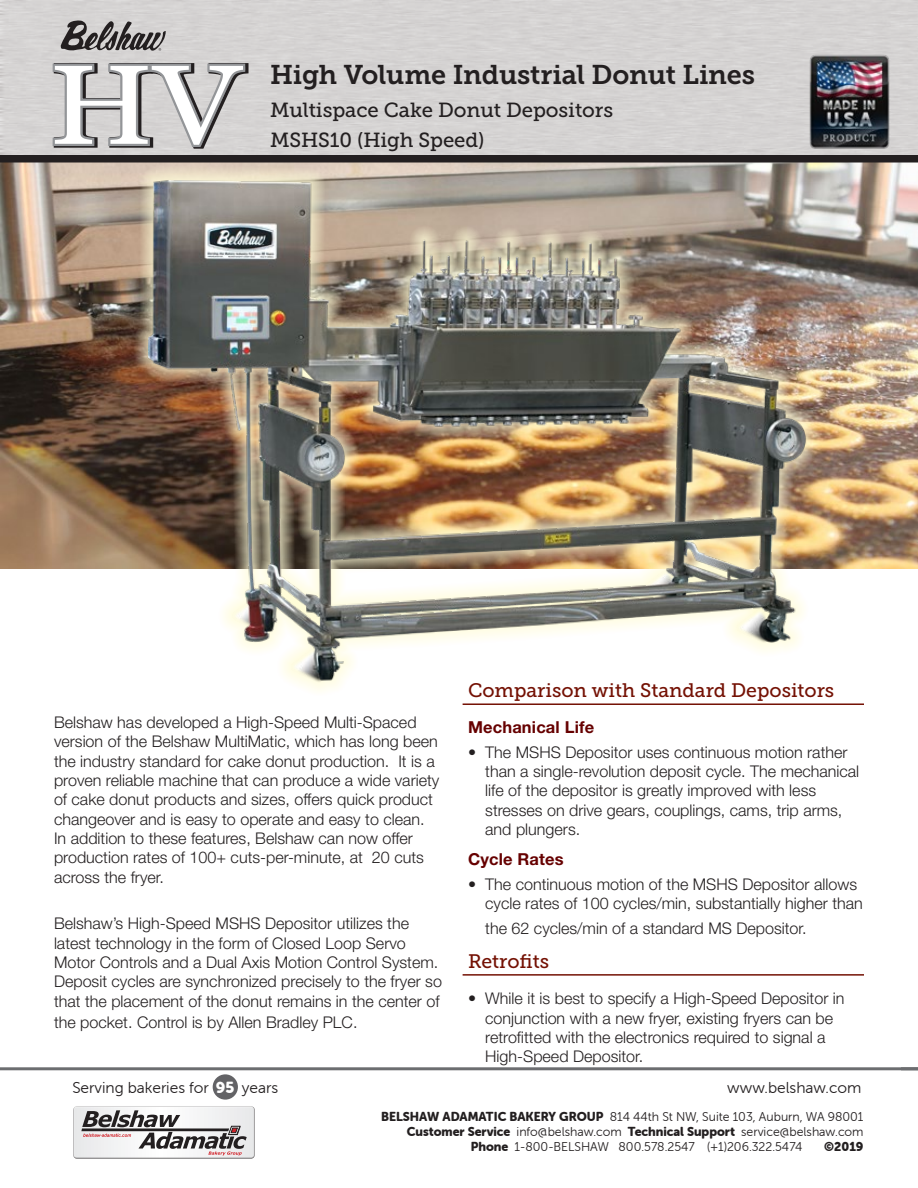
<style>
.page{position:relative;width:918px;height:1188px;background:#fff}
.page>*{position:absolute;margin:0;border:0;box-sizing:border-box;transform-origin:0 0}
.t1{font:112.5px "Georgia";color:#fff;scale:1.15 1}
.Text_-_Front{font:27px "Museo Slab 700";letter-spacing:-.005em;color:#231f20}
.Text_-_Front-2{font:20.4px/29.8px "Museo Slab 500";letter-spacing:-.005em;color:#231f20}
.Header_-_Fancy{font:19.5px "Museo Slab 500";color:#741104}
.Header_1{font:700 16.5px "Helvetica Neue LT Pro";letter-spacing:.01em;color:#600}
.Text_-_Front-3{font:300 16.2px/19.4px "Helvetica Neue LT Pro";color:#231f20}
.t2{font:15.75px "Museo Sans Rounded 300";color:#231f20}
.t3{font:12.75px "Museo Sans Rounded 300";color:#231f20}
.t4{font:12.75px "Museo Sans Rounded 900";color:#231f20}
.s1{font-family:"Museo Sans Rounded 900";color:#fff}
.s2{font-family:"Museo Sans Rounded 900"}
</style>
<div class="page">
<img style="left:0;top:163px;width:918px;height:405px">
<img style="left:96px;top:137px;width:748px;height:554px">
<svg style="left:50px;top:60px;width:202px;height:92px;background:#aeadad"></svg>
<svg style="left:61px;top:20px;width:105px;height:31px;background:#8a8787"></svg>
<svg style="left:73px;top:1106px;width:182px;height:53px"></svg>
<div style="left:213px;top:1074px;width:25px;height:26px;background:#636366;border-radius:50%"></div>
<hr style="left:0;top:1067px;width:918px;height:3px;background:#6c6d70">
<hr style="left:463px;top:703px;width:401px;height:2px;background:#741104">
<hr style="left:463px;top:974px;width:401px;height:2px;background:#741104">
<div style="left:0;top:155px;width:918px;height:8px;background:#231f20"></div>
<img style="left:807px;top:51px;width:86px;height:101px">
<h1 class="t1" style="left:49px;top:37px;width:168px">HV</h1>
<p class="Text_-_Front" style="left:270px;top:59px;width:487px">High Volume Industrial Donut Lines</p>
<p class="Text_-_Front-2" style="left:270px;top:95px;width:345px">Multispace Cake Donut Depositors<br>MSHS10 (High Speed)</p>
<p class="Text_-_Front-3" style="left:54px;top:712px;width:387px">Belshaw has developed a High-Speed Multi-Spaced version of the Belshaw MultiMatic, which has long been the industry standard for cake donut production. It is a proven reliable machine that can produce a wide variety of cake donut products and sizes, offers quick product changeover and is easy to operate and easy to clean.<br>In addition to these features, Belshaw can now offer production rates of 100+ cuts-per-minute, at 20 cuts across the fryer.</p>
<p class="Text_-_Front-3" style="left:54px;top:913px;width:390px">Belshaw’s High-Speed MSHS Depositor utilizes the latest technology in the form of Closed Loop Servo Motor Controls and a Dual Axis Motion Control System.<br>Deposit cycles are synchronized precisely to the fryer so that the placement of the donut remains in the center of</p>
<p class="Text_-_Front-3" style="left:54px;top:1012px;width:305px">the pocket. Control is by Allen Bradley PLC.</p>
<p class="Header_-_Fancy" style="left:468px;top:679px;width:368px">Comparison with Standard Depositors</p>
<p class="Header_1" style="left:468px;top:717px;width:128px">Mechanical Life</p>
<p class="Text_-_Front-3" style="left:485px;top:742px;width:375px;text-indent:-17px">• The MSHS Depositor uses continuous motion rather than a single-revolution deposit cycle. The mechanical life of the depositor is greatly improved with less stresses on drive gears, couplings, cams, trip arms, and plungers.</p>
<p class="Header_1" style="left:468px;top:849px;width:97px">Cycle Rates</p>
<p class="Text_-_Front-3" style="left:485px;top:874px;width:379px;text-indent:-17px">• The continuous motion of the MSHS Depositor allows cycle rates of 100 cycles/min, substantially higher than</p>
<p class="Text_-_Front-3" style="left:485px;top:918px;width:323px">the 62 cycles/min of a standard MS Depositor.</p>
<p class="Header_-_Fancy" style="left:468px;top:950px;width:83px">Retrofits</p>
<p class="Text_-_Front-3" style="left:485px;top:988px;width:361px;text-indent:-17px">• While it is best to specify a High-Speed Depositor in conjunction with a new fryer, existing fryers can be retrofitted with the electronics required to signal a High-Speed Depositor.</p>
<p class="t2" style="left:72px;top:1079px;width:207px">Serving bakeries for <span class="s1">95</span> years</p>
<p class="t2" style="left:727px;top:1079px;width:136px">www.belshaw.com</p>
<p class="t3" style="left:381px;top:1110px;width:484px"><span class="s2">BELSHAW ADAMATIC BAKERY GROUP</span> 814 44th St NW, Suite 103, Auburn, WA 98001</p>
<p class="t3" style="left:407px;top:1125px;width:458px"><span class="s2">Customer Service</span> info@belshaw.com <span class="s2">Technical Support</span> service@belshaw.com</p>
<p class="t3" style="left:471px;top:1140px;width:333px"><span class="s2">Phone</span> 1-800-BELSHAW 800.578.2547 (+1)206.322.5474</p>
<p class="t4" style="left:824px;top:1139px;width:41px">©2019</p>
</div>
